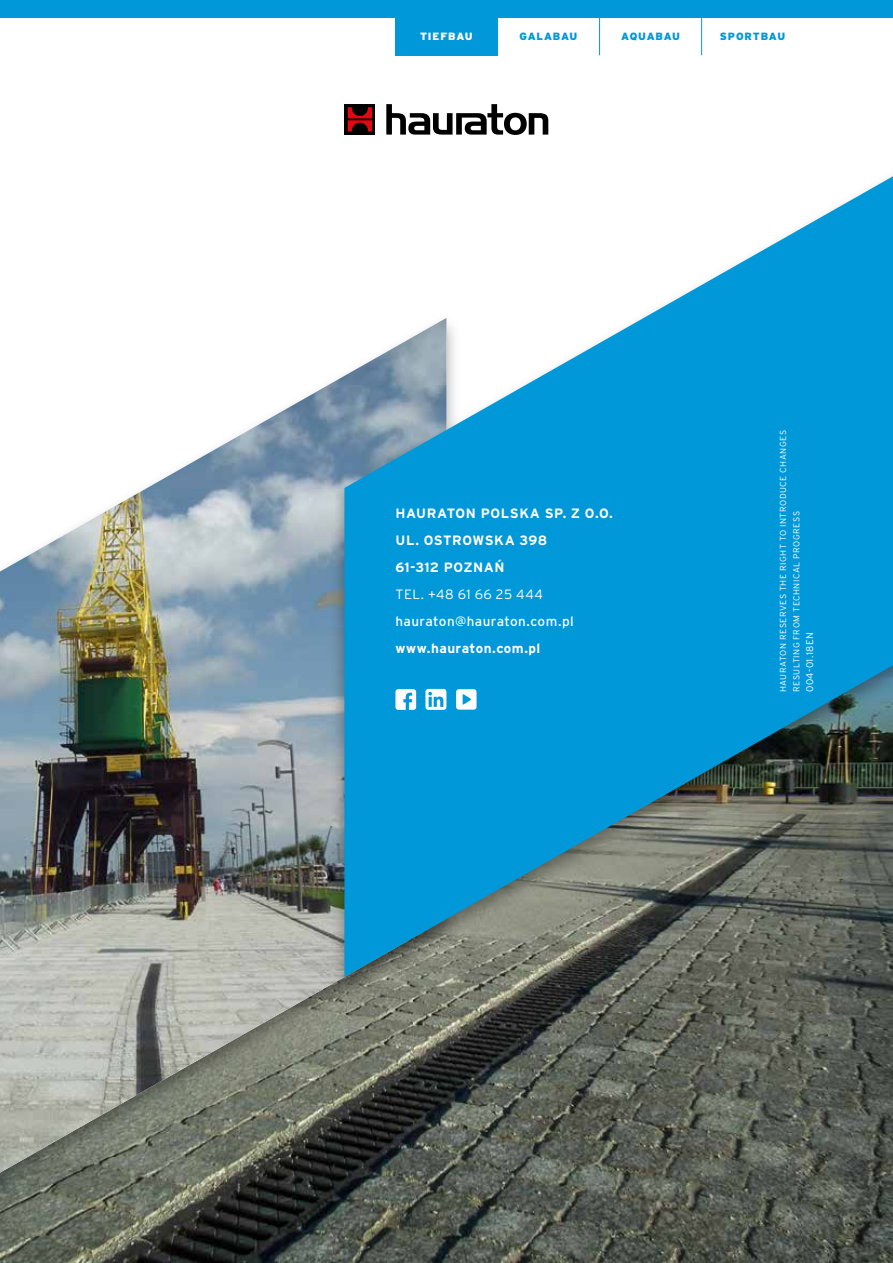
<style>
.page{position:relative;width:893px;height:1263px;background:#fff}
.page>*{position:absolute;margin:0;border:0;box-sizing:border-box;transform-origin:0 0}
.t1{font:700 13.5px/27px "Interstate Pl";letter-spacing:.035em;color:#fff}
.t2{font:13.5px "Interstate Pl";letter-spacing:.03em;color:#fff}
.t3{font:300 13.5px "Interstate Pl";letter-spacing:.04em;color:#fff}
.t4{font:900 10.5px "Interstate Pl";letter-spacing:.075em;color:#0098d8}
.t5{font:900 10.5px "Interstate Pl";letter-spacing:.075em;color:#fff}
.t6{font:300 9.75px "Interstate Pl";letter-spacing:.055em;color:#fff}
.t7{font:300 8.7px/13.5px "Interstate Pl";letter-spacing:.06em;color:#fff}
</style>
<div class="page">
<img style="left:0;top:997px;width:893px;height:266px">
<div style="left:0;top:314px;width:461px;height:945px;background:#000;opacity:.35"></div>
<img style="left:0;top:318px;width:446px;height:855px">
<div style="left:330px;top:165px;width:563px;height:832px;background:#000;opacity:.35"></div>
<svg style="left:344px;top:176px;width:549px;height:801px;fill:#0098d8"></svg>
<svg style="left:345px;top:104px;width:30px;height:31px"></svg>
<svg style="left:348px;top:107px;width:24px;height:24px"></svg>
<svg style="left:386px;top:104px;width:162px;height:31px"></svg>
<svg style="left:395px;top:689px;width:21px;height:21px"></svg>
<svg style="left:425px;top:689px;width:21px;height:21px"></svg>
<svg style="left:456px;top:689px;width:20px;height:21px"></svg>
<div style="left:395px;top:0;width:102px;height:55px;background:#0098d8"></div>
<hr style="left:599px;top:0;width:1px;height:55px;background:#0098d8">
<hr style="left:701px;top:0;width:1px;height:55px;background:#0098d8">
<div style="left:0;top:0;width:893px;height:17px;background:#0098d8"></div>
<p class="t5" style="left:420px;top:31px;width:54px">TIEFBAU</p>
<p class="t4" style="left:520px;top:31px;width:59px">GALABAU</p>
<p class="t4" style="left:621px;top:31px;width:60px">AQUABAU</p>
<p class="t4" style="left:720px;top:31px;width:67px">SPORTBAU</p>
<h1 class="t1" style="left:395px;top:500px;width:219px">HAURATON POLSKA SP. Z O.O.<br>UL. OSTROWSKA 398<br>61-312 POZNAŃ</h1>
<h1 class="t3" style="left:396px;top:587px;width:149px">TEL. +48 61 66 25 444</h1>
<h1 class="t2" style="left:395px;top:614px;width:180px">hauraton@hauraton.com.pl</h1>
<h1 class="t1" style="left:395px;top:635px;width:146px">www.hauraton.com.pl</h1>
<p class="t7" style="left:776px;top:692px;width:263px;rotate:-90deg">HAURATON RESERVES THE RIGHT TO INTRODUCE CHANGES<br>RESULTING FROM TECHNICAL PROGRESS</p>
<p class="t6" style="left:804px;top:692px;width:62px;rotate:-90deg">004-01.18EN</p>
</div>
